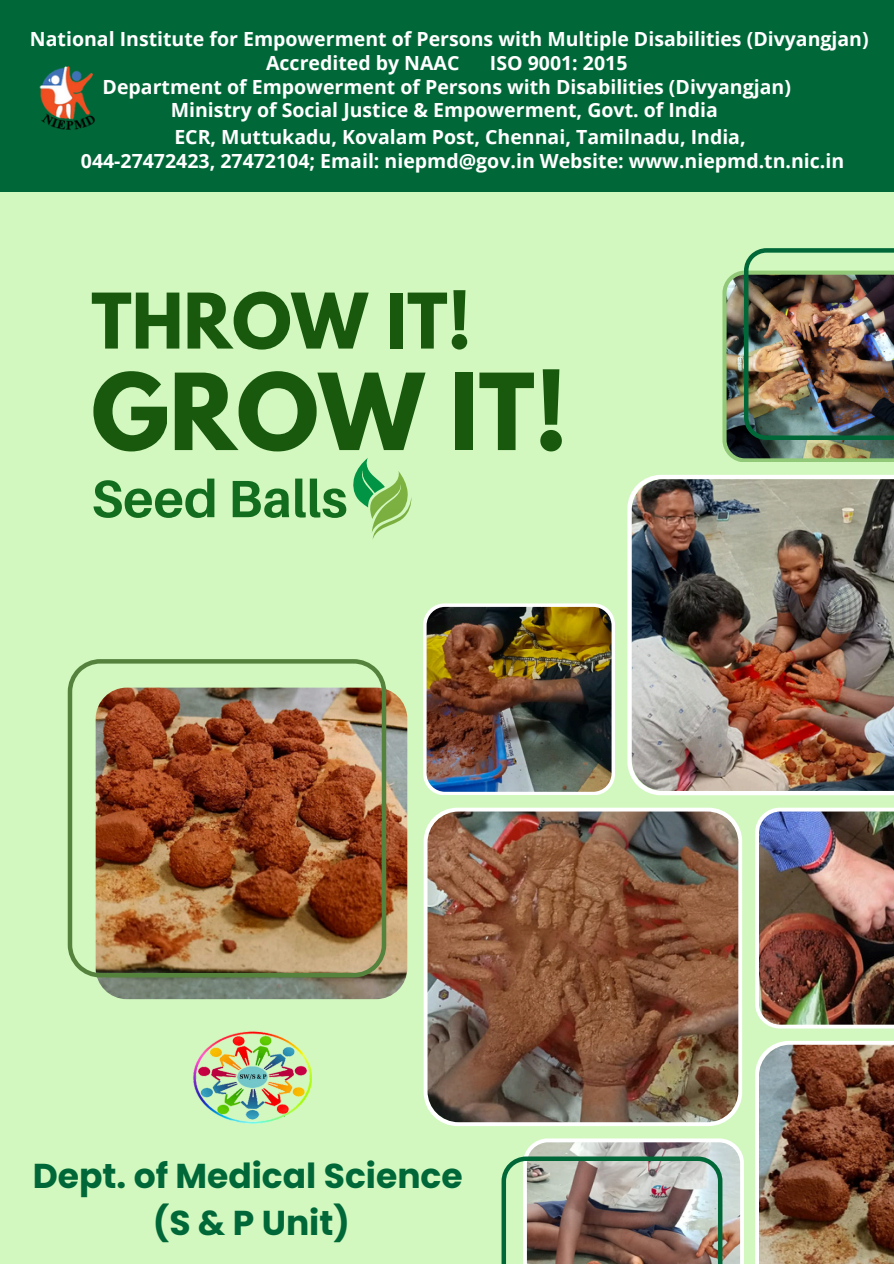
<style>
.page{position:relative;width:894px;height:1264px;background:#fff}
.page>*{position:absolute;margin:0;border:0;box-sizing:border-box;transform-origin:0 0}
.t1{font:700 93.9px "League Spartan";color:#18590d}
.t2{font:700 67.8px "League Spartan";color:#18590d}
.t3{font:700 52.5px "Aileron";color:#136d1f}
.t4{font:700 34.5px/47.2px "Poppins";color:#006838;text-align:center}
.t5{font:700 19.5px "Open Sans";color:#fff}
</style>
<div class="page">
<div style="left:0;top:0;width:893px;height:1263px;background:#d2f8bf"></div>
<svg style="left:627px;top:475px;width:266px;height:320px;background:#f8fef6"></svg>
<svg style="left:423px;top:807px;width:319px;height:319px"></svg>
<svg style="left:755px;top:1041px;width:138px;height:222px"></svg>
<svg style="left:755px;top:807px;width:138px;height:221px;background:#eff5ea"></svg>
<svg style="left:423px;top:603px;width:191px;height:191px;background:#e6ede5"></svg>
<img style="left:631px;top:479px;width:262px;height:312px">
<img style="left:758px;top:1044px;width:135px;height:219px">
<img style="left:427px;top:811px;width:311px;height:311px;border-radius:31px">
<img style="left:96px;top:687px;width:311px;height:312px;border-radius:31px">
<img style="left:758px;top:811px;width:135px;height:213px">
<img style="left:426px;top:607px;width:185px;height:184px;border-radius:18px">
<img style="left:68px;top:659px;width:318px;height:318px">
<img style="left:722px;top:248px;width:171px;height:214px">
<img style="left:501px;top:1138px;width:242px;height:125px">
<div style="left:0;top:0;width:893px;height:191px;background:#006838"></div>
<svg style="left:353px;top:458px;width:59px;height:81px"></svg>
<img style="left:39px;top:66px;width:56px;height:64px">
<img style="left:193px;top:1031px;width:118px;height:93px">
<p class="t5" style="left:30px;top:25px;width:840px">National Institute for Empowerment of Persons with Multiple Disabilities (Divyangjan)</p>
<p class="t5" style="left:266px;top:49px;width:195px">Accredited by NAAC</p>
<p class="t5" style="left:490px;top:49px;width:139px">ISO 9001: 2015</p>
<h2 class="t5" style="left:103px;top:73px;width:689px">Department of Empowerment of Persons with Disabilities (Divyangjan)</h2>
<h1 class="t5" style="left:171px;top:96px;width:548px">Ministry of Social Justice &amp; Empowerment, Govt. of India</h1>
<h3 class="t5" style="left:174px;top:123px;width:572px">ECR, Muttukadu, Kovalam Post, Chennai, Tamilnadu, India,</h3>
<p class="t5" style="left:81px;top:147px;width:764px">044-27472423, 27472104; Email: niepmd@gov.in Website: www.niepmd.tn.nic.in</p>
<p class="t2" style="left:91px;top:287px;width:381px">THROW IT!</p>
<p class="t1" style="left:91px;top:365px;width:477px">GROW IT!</p>
<p class="t3" style="left:91px;top:466px;width:257px">Seed Balls</p>
<p class="t4" style="left:33px;top:1151px;width:431px">Dept. of Medical Science (S &amp; P Unit)</p>
</div>
